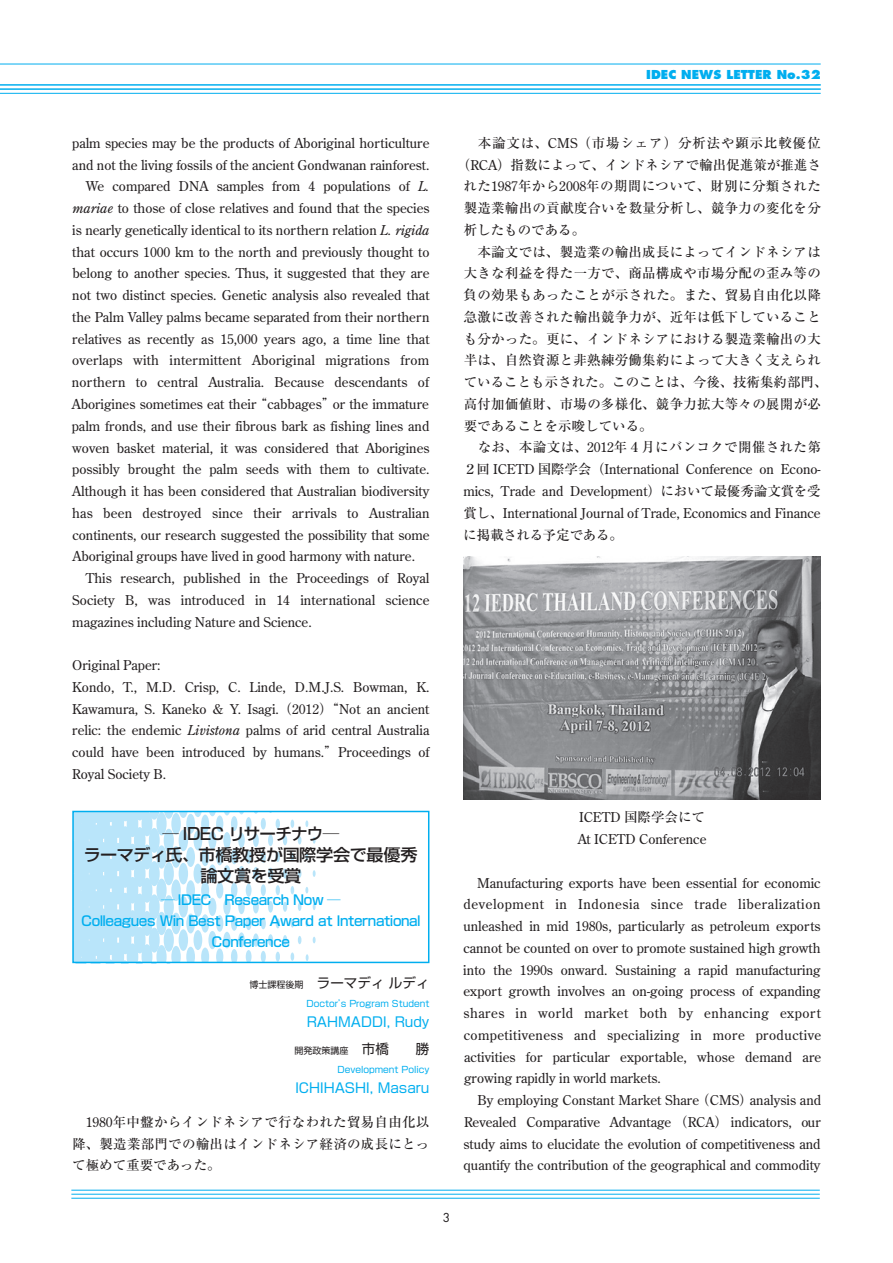
<style>
.page{position:relative;width:893px;height:1263px;background:#fff}
.page>*{position:absolute;margin:0;border:0;box-sizing:border-box;transform-origin:0 0}
.t1{font:500 16.5px/21px "Shin Go Pro";letter-spacing:-.03em;color:#231f20;text-align:center}
.t2{font:13.5px/21.8px "Century Old Style Std";color:#231f20;text-align:justify}
.t3{font:500 13.5px/21.8px "Ryumin Pro";letter-spacing:.02em;color:#231f20;text-align:justify}
.t4{font:500 13.5px "Ryumin Pro";color:#231f20}
.t5{font:500 13.5px/21px "Shin Go Pro";letter-spacing:-.03em;color:#00aeef;text-align:center}
.t6{font:13.5px "Shin Go Pro";color:#00aeef}
.t7{font:500 13.5px "Ryumin Pro";letter-spacing:.065em;color:#231f20}
.t8{font:13.5px "Shin Go Pro";color:#231f20}
.t9{font:500 13.5px "Ryumin Pro";letter-spacing:-.015em;color:#231f20}
.t10{font:800 12px "Futura";color:#00aeef}
.t11{font:12px "Futura";color:#231f20}
.t12{font:9px/19.5px "Shin Go Pro";color:#00aeef;text-align:right}
.s1{font-style:italic}
.s2{font-family:"Ryumin Pro";font-weight:500}
.s3{font-size:9px}
.s4{color:#231f20}
.s5{font-size:13.5px;color:#231f20}
.s6{font-family:"Century Old Style Std";font-weight:400}
</style>
<div class="page">
<hr style="left:71px;top:1198px;width:749px;height:1px;background:#00aeef">
<hr style="left:71px;top:1194px;width:749px;height:1px;background:#00aeef">
<hr style="left:71px;top:1190px;width:749px;height:1px;background:#00aeef">
<hr style="left:0;top:93px;width:821px;height:1px;background:#00aeef">
<hr style="left:0;top:85px;width:821px;height:1px;background:#00aeef">
<hr style="left:0;top:89px;width:821px;height:1px;background:#00aeef">
<hr style="left:0;top:64px;width:821px;height:1px;background:#00aeef">
<div style="left:261px;top:818px;width:5px;height:11px;background:#b9e5fa;border-radius:50%"></div>
<hr style="left:276px;top:819px;width:4px;height:10px;background:#b9e5fa;border-radius:50%">
<svg style="left:291px;top:819px;width:3px;height:9px"></svg>
<svg style="left:305px;top:820px;width:3px;height:7px"></svg>
<div style="left:268px;top:834px;width:5px;height:12px;background:#b9e5fa;border-radius:50%"></div>
<hr style="left:283px;top:835px;width:4px;height:10px;background:#b9e5fa;border-radius:50%">
<svg style="left:298px;top:836px;width:3px;height:8px"></svg>
<svg style="left:313px;top:837px;width:3px;height:7px"></svg>
<div style="left:261px;top:851px;width:5px;height:12px;background:#b9e5fa;border-radius:50%"></div>
<hr style="left:276px;top:852px;width:4px;height:10px;background:#b9e5fa;border-radius:50%">
<svg style="left:291px;top:853px;width:3px;height:8px"></svg>
<svg style="left:305px;top:854px;width:3px;height:6px"></svg>
<div style="left:268px;top:868px;width:5px;height:11px;background:#b9e5fa;border-radius:50%"></div>
<hr style="left:283px;top:868px;width:4px;height:10px;background:#b9e5fa;border-radius:50%">
<svg style="left:298px;top:869px;width:3px;height:9px"></svg>
<svg style="left:313px;top:870px;width:3px;height:7px"></svg>
<div style="left:261px;top:884px;width:5px;height:12px;background:#b9e5fa;border-radius:50%"></div>
<svg style="left:276px;top:885px;width:4px;height:10px"></svg>
<svg style="left:291px;top:886px;width:3px;height:8px"></svg>
<svg style="left:305px;top:887px;width:3px;height:6px"></svg>
<div style="left:268px;top:901px;width:5px;height:12px;background:#b9e5fa;border-radius:50%"></div>
<hr style="left:283px;top:902px;width:4px;height:10px;background:#b9e5fa;border-radius:50%">
<svg style="left:298px;top:903px;width:3px;height:8px"></svg>
<svg style="left:313px;top:903px;width:3px;height:7px"></svg>
<div style="left:261px;top:918px;width:5px;height:11px;background:#b9e5fa;border-radius:50%"></div>
<hr style="left:276px;top:918px;width:4px;height:10px;background:#b9e5fa;border-radius:50%">
<svg style="left:291px;top:919px;width:3px;height:8px"></svg>
<svg style="left:305px;top:920px;width:3px;height:7px"></svg>
<div style="left:268px;top:934px;width:5px;height:12px;background:#b9e5fa;border-radius:50%"></div>
<hr style="left:283px;top:935px;width:4px;height:10px;background:#b9e5fa;border-radius:50%">
<svg style="left:298px;top:936px;width:3px;height:8px"></svg>
<svg style="left:313px;top:937px;width:3px;height:6px"></svg>
<div style="left:261px;top:951px;width:5px;height:11px;background:#b9e5fa;border-radius:50%"></div>
<hr style="left:276px;top:952px;width:4px;height:10px;background:#b9e5fa;border-radius:50%">
<svg style="left:291px;top:952px;width:3px;height:8px"></svg>
<svg style="left:306px;top:954px;width:3px;height:6px"></svg>
<svg style="left:74px;top:814px;width:185px;height:150px"></svg>
<div style="left:72px;top:811px;width:357px;height:152px;border:2px solid #00aeef"></div>
<img style="left:463px;top:556px;width:358px;height:244px">
<p class="t10" style="left:646px;top:67px;width:176px">IDEC NEWS LETTER No.32</p>
<p class="t2" style="left:72px;top:132px;width:359px">palm species may be the products of Aboriginal horticulture</p>
<p class="t2" style="left:72px;top:154px;width:359px">and not the living fossils of the ancient Gondwanan rainforest.</p>
<p class="t2" style="left:86px;top:175px;width:345px">We compared DNA samples from 4 populations of <span class="s1">L.</span></p>
<p class="t2" style="left:72px;top:197px;width:359px"><span class="s1">mariae</span> to those of close relatives and found that the species</p>
<p class="t2" style="left:72px;top:219px;width:359px">is nearly genetically identical to its northern relation <span class="s1">L. rigida</span></p>
<p class="t2" style="left:72px;top:241px;width:359px">that occurs 1000 km to the north and previously thought to</p>
<p class="t2" style="left:72px;top:262px;width:359px">belong to another species. Thus, it suggested that they are</p>
<p class="t2" style="left:72px;top:284px;width:359px">not two distinct species. Genetic analysis also revealed that</p>
<p class="t2" style="left:72px;top:306px;width:359px">the Palm Valley palms became separated from their northern</p>
<p class="t2" style="left:72px;top:328px;width:359px">relatives as recently as 15,000 years ago, a time line that</p>
<p class="t2" style="left:72px;top:349px;width:358px">overlaps with intermittent Aboriginal migrations from</p>
<p class="t2" style="left:72px;top:371px;width:358px">northern to central Australia. Because descendants of</p>
<p class="t2" style="left:72px;top:393px;width:359px">Aborigines sometimes eat their<span class="s2">“</span>cabbages<span class="s2">”</span>or the immature</p>
<p class="t2" style="left:72px;top:415px;width:359px">palm fronds, and use their fibrous bark as fishing lines and</p>
<p class="t2" style="left:72px;top:436px;width:359px">woven basket material, it was considered that Aborigines</p>
<p class="t2" style="left:72px;top:458px;width:359px">possibly brought the palm seeds with them to cultivate.</p>
<p class="t2" style="left:72px;top:480px;width:359px">Although it has been considered that Australian biodiversity</p>
<p class="t2" style="left:72px;top:502px;width:359px">has been destroyed since their arrivals to Australian</p>
<p class="t2" style="left:72px;top:523px;width:359px">continents, our research suggested the possibility that some</p>
<p class="t2" style="left:72px;top:545px;width:344px">Aboriginal groups have lived in good harmony with nature.</p>
<p class="t2" style="left:86px;top:567px;width:345px">This research, published in the Proceedings of Royal</p>
<p class="t2" style="left:72px;top:589px;width:359px">Society B, was introduced in 14 international science</p>
<p class="t2" style="left:72px;top:610px;width:241px">magazines including Nature and Science.</p>
<p class="t2" style="left:72px;top:654px;width:359px;text-align:left">Original Paper:<br>Kondo, T., M.D. Crisp, C. Linde, D.M.J.S. Bowman, K.<br>Kawamura, S. Kaneko &amp; Y. Isagi.<span class="s2">（</span>2012<span class="s2">）“</span>Not an ancient relic: the endemic <span class="s1">Livistona</span> palms of arid central Australia could have been introduced by humans.<span class="s2">”</span>Proceedings of Royal Society B.</p>
<p class="t1" style="left:84px;top:821px;width:335px">─ IDEC リサーチナウ─<br>ラーマディ氏、市橋教授が国際学会で最優秀論文賞を受賞</p>
<p class="t5" style="left:81px;top:887px;width:341px">─ IDEC　Research Now ─<br>Colleagues Win Best Paper Award at International<br>Conference</p>
<p class="t8" style="left:249px;top:971px;width:181px"><span class="s3">博士課程後期</span> ラーマディ ルディ</p>
<p class="t12" style="left:306px;top:993px;width:125px">Doctor’s Program Student</p>
<p class="t6" style="left:307px;top:1010px;width:124px">RAHMADDI, Rudy</p>
<p class="t12" style="left:294px;top:1039px;width:137px"><span class="s4">開発政策講座</span> <span class="s5">市橋　　勝<br></span>Development Policy</p>
<p class="t6" style="left:295px;top:1076px;width:135px">ICHIHASHI, Masaru</p>
<p class="t3" style="left:72px;top:1110px;width:359px;text-indent:13px"><span class="s6">1980</span>年中盤からインドネシアで行なわれた貿易自由化以降、製造業部門での輸出はインドネシア経済の成長にとって極めて重要であった。</p>
<p class="t7" style="left:478px;top:132px;width:344px">本論文は、<span class="s6">CMS</span>（市場シェア）分析法や顕示比較優位</p>
<p class="t4" style="left:457px;top:154px;width:365px">（<span class="s6">RCA</span>）指数によって、インドネシアで輸出促進策が推進さ</p>
<p class="t3" style="left:464px;top:175px;width:359px">れた<span class="s6">1987</span>年から<span class="s6">2008</span>年の期間について、財別に分類された</p>
<p class="t3" style="left:464px;top:196px;width:359px">製造業輸出の貢献度合いを数量分析し、競争力の変化を分</p>
<p class="t4" style="left:464px;top:219px;width:123px">析したものである。</p>
<p class="t3" style="left:477px;top:240px;width:345px">本論文では、製造業の輸出成長によってインドネシアは</p>
<p class="t3" style="left:464px;top:262px;width:359px">大きな利益を得た一方で、商品構成や市場分配の歪み等の</p>
<p class="t3" style="left:464px;top:283px;width:359px">負の効果もあったことが示された。また、貿易自由化以降</p>
<p class="t3" style="left:464px;top:305px;width:359px">急激に改善された輸出競争力が、近年は低下していること</p>
<p class="t3" style="left:464px;top:327px;width:359px">も分かった。更に、インドネシアにおける製造業輸出の大</p>
<p class="t3" style="left:464px;top:349px;width:359px">半は、自然資源と非熟練労働集約によって大きく支えられ</p>
<p class="t4" style="left:464px;top:372px;width:365px">ていることも示された。このことは、今後、技術集約部門、</p>
<p class="t3" style="left:464px;top:392px;width:359px">高付加価値財、市場の多様化、競争力拡大等々の展開が必</p>
<p class="t4" style="left:464px;top:415px;width:191px">要であることを示唆している。</p>
<p class="t3" style="left:478px;top:436px;width:345px">なお、本論文は、<span class="s6">2012</span>年４月にバンコクで開催された第</p>
<p class="t2" style="left:463px;top:458px;width:359px"><span class="s2">２回</span> ICETD <span class="s2">国際学会（</span>International Conference on Econo&shy;mics, Trade and Development<span class="s2">）において最優秀論文賞を受賞し、</span>International Journal of Trade, Economics and Finance</p>
<p class="t9" style="left:463px;top:524px;width:161px">に掲載される予定である。</p>
<p class="t3" style="left:579px;top:805px;width:127px"><span class="s6">ICETD</span> 国際学会にて</p>
<p class="t2" style="left:578px;top:828px;width:130px">At ICETD Conference</p>
<p class="t2" style="left:463px;top:871px;width:360px;text-indent:14px">Manufacturing exports have been essential for economic development in Indonesia since trade liberalization unleashed in mid 1980s, particularly as petroleum exports cannot be counted on over to promote sustained high growth into the 1990s onward. Sustaining a rapid manufacturing export growth involves an on-going process of expanding shares in world market both by enhancing export competitiveness and specializing in more productive activities for particular exportable, whose demand are growing rapidly in world markets.</p>
<p class="t2" style="left:463px;top:1089px;width:359px;text-indent:14px">By employing Constant Market Share<span class="s2">（</span>CMS<span class="s2">）</span>analysis and Revealed Comparative Advantage <span class="s2">（</span>RCA<span class="s2">）</span> indicators, our study aims to elucidate the evolution of competitiveness and quantify the contribution of the geographical and commodity</p>
<p class="t11" style="left:443px;top:1210px;width:9px">3</p>
</div>
